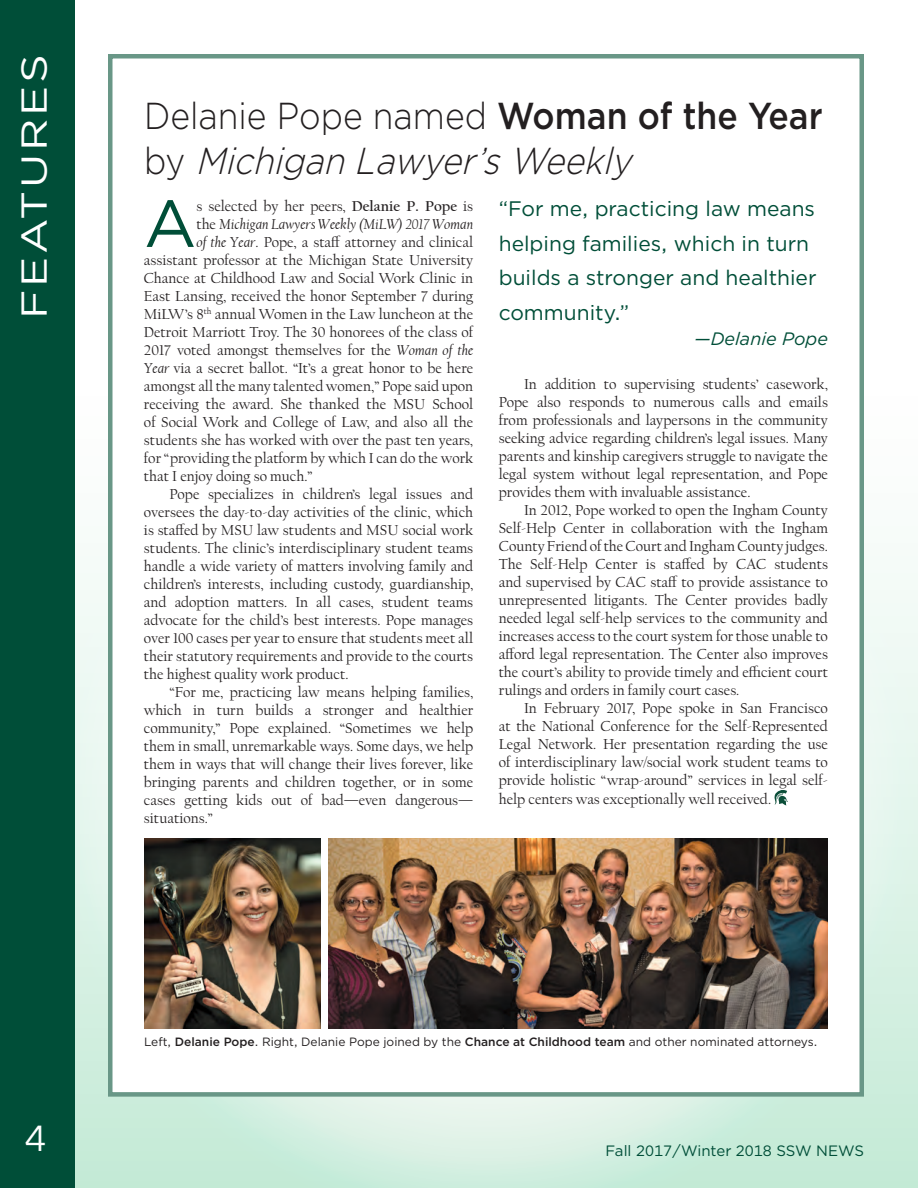
<style>
.page{position:relative;width:918px;height:1188px;background:#fff}
.page>*{position:absolute;margin:0;border:0;box-sizing:border-box;transform-origin:0 0}
.t1{font:66.45px "Gotham";color:#004e38}
.t2{font:italic 300 37.5px/45px "Gotham";color:#231f20;scale:.9 1}
.t3{font:36px "Gotham";letter-spacing:.06em;color:#fff;scale:1.25 1}
.t4{font:36px "Gotham";letter-spacing:.06em;color:#fff}
.t5{font:21px/34.5px "Gotham";color:#004e38}
.t6{font:italic 18px "Gotham";color:#004e38}
.t7{font:15px/18px "Californian FB";color:#231f20;text-align:justify}
.t8{font:italic 15px "Californian FB";color:#231f20}
.t9{font:15px "Gotham";color:#004e38}
.t10{font:12px "Gotham";color:#231f20}
.s1{font-style:normal}
.s2{font-weight:500;font-style:normal}
.s3{font-weight:700}
.s4{font-style:italic}
.s5{font-weight:500}
</style>
<div class="page">
<svg style="left:75px;top:573px;width:843px;height:615px;background:#d6f0e2"></svg>
<div style="left:110px;top:56px;width:752px;height:1038px;background:#fff"></div>
<div style="left:108px;top:54px;width:756px;height:1043px;border:4px solid #699787"></div>
<div style="left:0;top:0;width:75px;height:1188px;background:#004e38"></div>
<svg style="left:774px;top:790px;width:14px;height:15px"></svg>
<img style="left:328px;top:838px;width:500px;height:190px">
<img style="left:144px;top:838px;width:176px;height:190px">
<h3 class="t3" style="left:11px;top:319px;width:213px;rotate:-90deg">FEATURES</h3>
<h3 class="t4" style="left:25px;top:1115px;width:23px">4</h3>
<h2 class="t2" style="left:144px;top:92px;width:756px"><span class="s1">Delanie Pope named</span> <span class="s2">Woman of the Year </span><span class="s1">b y</span> MichiganLawyer’sWeekly</h2>
<h1 class="t1" style="left:144px;top:181px;width:54px">A</h1>
<p class="t7" style="left:196px;top:198px;width:278px">s selected by her peers, <span class="s3">Delanie P. Pope</span> is</p>
<h3 class="t5" style="left:499px;top:191px;width:319px">“For me, practicing law means helping families, which in turn builds a stronger and healthier community.”</h3>
<p class="t6" style="left:695px;top:327px;width:135px">—Delanie Pope</p>
<p class="t8" style="left:196px;top:216px;width:278px"><span class="s1">the</span> Michigan Lawyers Weekly (MiLW) 2017 Woman</p>
<p class="t7" style="left:196px;top:234px;width:278px"><span class="s4">of the Year</span>. Pope, a staff attorney and clinical</p>
<p class="t7" style="left:144px;top:252px;width:331px">assistant professor at the Michigan State University</p>
<p class="t7" style="left:144px;top:270px;width:331px">Chance at Childhood Law and Social Work Clinic in</p>
<p class="t7" style="left:144px;top:288px;width:331px">East Lansing, received the honor September 7 during</p>
<p class="t7" style="left:144px;top:306px;width:331px">MiLW’s 8<sup>th</sup> annual Women in the Law luncheon at the</p>
<p class="t7" style="left:144px;top:324px;width:331px">Detroit Marriott Troy. The 30 honorees of the class of</p>
<p class="t7" style="left:144px;top:342px;width:331px">2017 voted amongst themselves for the <span class="s4">Woman of the</span></p>
<p class="t7" style="left:144px;top:360px;width:331px"><span class="s4">Year</span> via a secret ballot. “It’s a great honor to be here</p>
<p class="t7" style="left:144px;top:378px;width:331px">amongst all the many talented women,” Pope said upon</p>
<p class="t7" style="left:144px;top:396px;width:331px">receiving the award. She thanked the MSU School</p>
<p class="t7" style="left:144px;top:414px;width:331px">of Social Work and College of Law, and also all the</p>
<p class="t7" style="left:144px;top:432px;width:331px">students she has worked with over the past ten years,</p>
<p class="t7" style="left:144px;top:450px;width:331px">for “providing the platform by which I can do the work</p>
<p class="t7" style="left:144px;top:468px;width:170px">that I enjoy doing so much.”</p>
<p class="t7" style="left:169px;top:486px;width:305px">Pope specializes in children’s legal issues and</p>
<p class="t7" style="left:144px;top:504px;width:331px">oversees the day-to-day activities of the clinic, which</p>
<p class="t7" style="left:144px;top:522px;width:331px">is staffed by MSU law students and MSU social work</p>
<p class="t7" style="left:144px;top:540px;width:331px">students. The clinic’s interdisciplinary student teams</p>
<p class="t7" style="left:144px;top:558px;width:331px">handle a wide variety of matters involving family and</p>
<p class="t7" style="left:144px;top:576px;width:331px">children’s interests, including custody, guardianship,</p>
<p class="t7" style="left:144px;top:594px;width:331px">and adoption matters. In all cases, student teams</p>
<p class="t7" style="left:144px;top:612px;width:331px">advocate for the child’s best interests. Pope manages</p>
<p class="t7" style="left:144px;top:630px;width:331px">over 100 cases per year to ensure that students meet all</p>
<p class="t7" style="left:144px;top:648px;width:331px">their statutory requirements and provide to the courts</p>
<p class="t7" style="left:144px;top:666px;width:206px">the highest quality work product.</p>
<p class="t7" style="left:169px;top:684px;width:305px">“For me, practicing law means helping families,</p>
<p class="t7" style="left:144px;top:702px;width:331px">which in turn builds a stronger and healthier</p>
<p class="t7" style="left:144px;top:720px;width:331px">community,” Pope explained. “Sometimes we help</p>
<p class="t7" style="left:144px;top:738px;width:331px">them in small, unremarkable ways. Some days, we help</p>
<p class="t7" style="left:144px;top:756px;width:331px">them in ways that will change their lives forever, like</p>
<p class="t7" style="left:144px;top:774px;width:331px">bringing parents and children together, or in some</p>
<p class="t7" style="left:144px;top:792px;width:331px">cases getting kids out of bad—even dangerous—</p>
<p class="t7" style="left:144px;top:810px;width:71px">situations.”</p>
<p class="t7" style="left:499px;top:376px;width:331px;text-indent:26px">In addition to supervising students’ casework, Pope also responds to numerous calls and emails from professionals and laypersons in the community seeking advice regarding children’s legal issues. Many parents and kinship caregivers struggle to navigate the legal system without legal representation, and Pope provides them with invaluable assistance.</p>
<p class="t7" style="left:499px;top:502px;width:331px;text-indent:26px">In 2012, Pope worked to open the Ingham County Self-Help Center in collaboration with the Ingham County Friend of the Court and Ingham County judges.<br>The Self-Help Center is staffed by CAC students and supervised by CAC staff to provide assistance to unrepresented litigants. The Center provides badly needed legal self-help services to the community and increases access to the court system for those unable to afford legal representation. The Center also improves the court’s ability to provide timely and efficient court rulings and orders in family court cases.</p>
<p class="t7" style="left:499px;top:700px;width:331px;text-indent:26px">In February 2017, Pope spoke in San Francisco at the National Conference for the Self-Represented Legal Network. Her presentation regarding the use of interdisciplinary law/social work student teams to provide holistic “wrap-around” services in legal self&shy;help centers was exceptionally well received.</p>
<p class="t10" style="left:144px;top:1034px;width:675px">Left, <span class="s5">Delanie Pope</span>. Right, Delanie Pope joined by the <span class="s5">Chance at Childhood team</span> and other nominated attorneys.</p>
<p class="t9" style="left:606px;top:1142px;width:260px">Fall 2017/Winter 2018 SSW NEWS</p>
</div>
